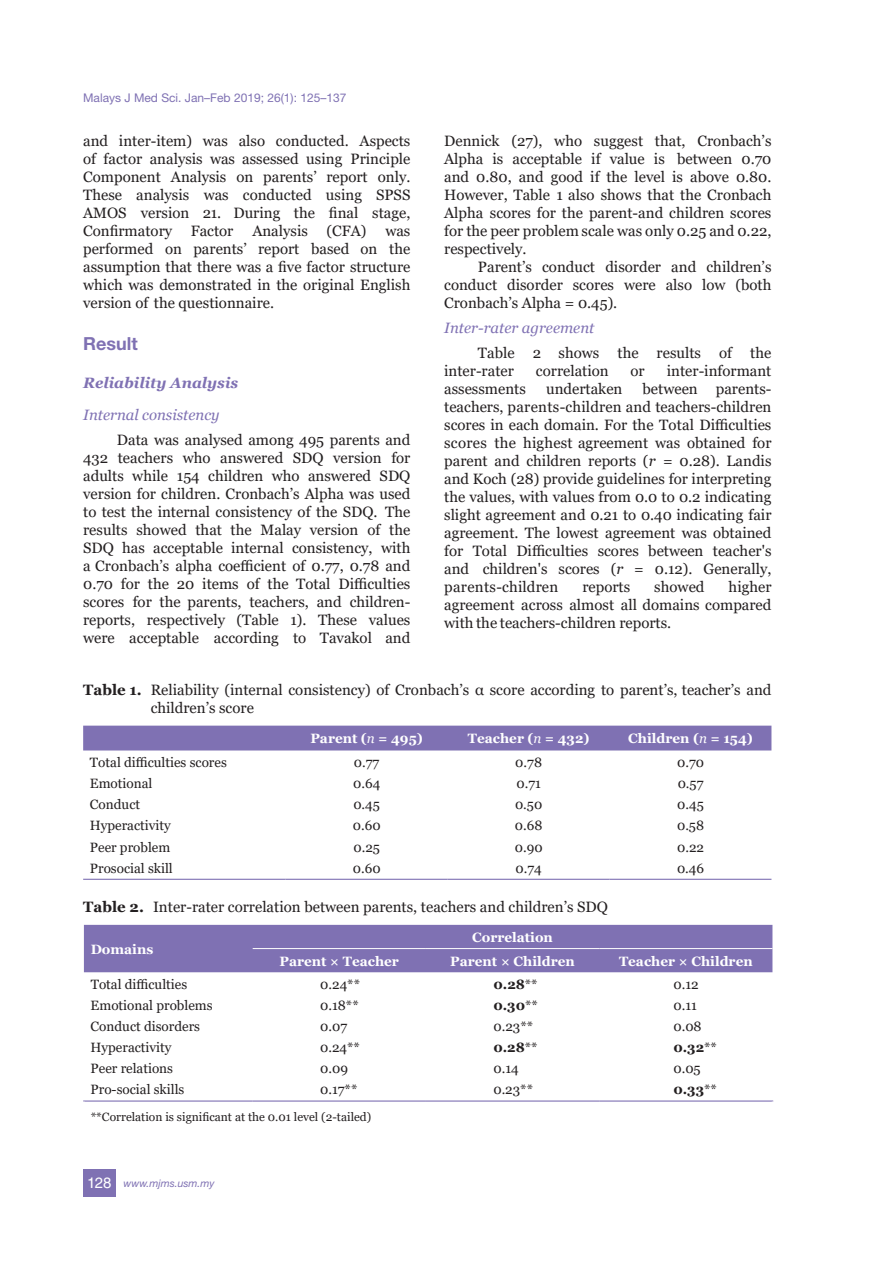
<style>
.page{position:relative;width:893px;height:1263px;background:#fff}
.page>*{position:absolute;margin:0;border:0;box-sizing:border-box;transform-origin:0 0}
.t1{font:700 18px "Helvetica Neue LT Std";color:#7f71b3}
.t2{font:15px/18px "Georgia";color:#231f20;text-align:justify}
.t3{font:italic 15px "Georgia";color:#7f71b3}
.t4{font:italic 700 15px "Georgia";color:#7f71b3}
.t5{font:13.5px "Georgia";color:#231f20}
.t6{font:700 13.5px "Georgia";color:#fff}
.t7{font:700 13.5px "Georgia";color:#231f20}
.t8{font:12px "Georgia";color:#231f20}
.t9{font:12px "Helvetica Neue LT Std";color:#7f71b3}
.t10{font:italic 10.5px "Helvetica Neue LT Std";color:#7f71b3}
.s1{font-weight:700}
.s2{font-weight:400;font-style:italic}
.s3{font-style:italic}
.s4{font-weight:400}
.s5{font-family:"Helvetica LT Std";font-style:normal;font-size:15px;color:#fff}
</style>
<div class="page">
<div style="left:83px;top:1169px;width:33px;height:27px;background:#7f71b3"></div>
<div style="left:83px;top:726px;width:688px;height:24px;background:#7f71b3"></div>
<hr style="left:83px;top:879px;width:203px;height:1px;background:#7f71b3">
<hr style="left:286px;top:879px;width:162px;height:1px;background:#7f71b3">
<hr style="left:448px;top:879px;width:162px;height:1px;background:#7f71b3">
<hr style="left:610px;top:879px;width:161px;height:1px;background:#7f71b3">
<div style="left:84px;top:925px;width:688px;height:47px;background:#7f71b3"></div>
<hr style="left:83px;top:1100px;width:170px;height:1px;background:#7f71b3">
<hr style="left:253px;top:1100px;width:173px;height:1px;background:#7f71b3">
<hr style="left:426px;top:1100px;width:173px;height:1px;background:#7f71b3">
<hr style="left:599px;top:1100px;width:174px;height:1px;background:#7f71b3">
<hr style="left:253px;top:948px;width:173px;height:1px;background:#fff">
<hr style="left:426px;top:948px;width:173px;height:1px;background:#fff">
<hr style="left:599px;top:948px;width:173px;height:1px;background:#fff">
<p class="t9" style="left:83px;top:91px;width:265px">Malays J Med Sci. Jan–Feb 2019; 26(1): 125–137</p>
<p class="t2" style="left:444px;top:132px;width:329px">Dennick (27), who suggest that, Cronbach’s Alpha is acceptable if value is between 0.70 and 0.80, and good if the level is above 0.80.<br>However, Table 1 also shows that the Cronbach Alpha scores for the parent-and children scores for the peer problem scale was only 0.25 and 0.22, respectively.</p>
<p class="t2" style="left:444px;top:258px;width:329px;text-indent:34px">Parent’s conduct disorder and children’s conduct disorder scores were also low (both Cronbach’s Alpha = 0.45).</p>
<p class="t3" style="left:444px;top:318px;width:152px">Inter-rater agreement</p>
<p class="t2" style="left:444px;top:344px;width:329px;text-indent:34px">Table 2 shows the results of the inter-rater</p>
<p class="t2" style="left:83px;top:132px;width:329px">and inter-item) was also conducted. Aspects of factor analysis was assessed using Principle Component Analysis on parents’ report only.<br>These analysis was conducted using SPSS AMOS version 21. During the final stage, Confirmatory Factor</p>
<p class="t2" style="left:252px;top:222px;width:116px">Analysis (CFA)</p>
<p class="t2" style="left:83px;top:222px;width:329px;text-indent:302px">was performed on parents’ report based on the assumption that there was a five factor structure which was demonstrated in the original English version of the questionnaire.</p>
<p class="t1" style="left:83px;top:333px;width:56px">Result</p>
<p class="t4" style="left:83px;top:374px;width:157px">Reliability Analysis</p>
<p class="t3" style="left:83px;top:405px;width:138px">Internal consistency</p>
<p class="t2" style="left:83px;top:431px;width:329px;text-indent:34px">Data was analysed among 495 parents and 432 teachers who answered SDQ version for adults while 154 children who answered SDQ version for children. Cronbach’s Alpha was used to test the internal consistency of the SDQ. The results showed that the Malay version of the SDQ has acceptable internal consistency, with a Cronbach’s alpha coefficient of 0.77, 0.78 and 0.70 for the 20 items of the Total Difficulties scores for the parents, teachers, and children&shy;reports, respectively (Table 1). These values were acceptable according to Tavakol and</p>
<p class="t2" style="left:151px;top:681px;width:622px;text-indent:-68px"><span class="s1">Table 1.</span> Reliability (internal consistency) of Cronbach’s α score according to parent’s, teacher’s and children’s score</p>
<p class="t6" style="left:310px;top:730px;width:114px">Parent (<span class="s2">n</span> = 495)</p>
<p class="t6" style="left:468px;top:730px;width:123px">Teacher (<span class="s2">n</span> = 432)</p>
<p class="t6" style="left:628px;top:730px;width:126px">Children (<span class="s2">n</span> = 154)</p>
<p class="t5" style="left:90px;top:755px;width:138px">Total difficulties scores</p>
<p class="t5" style="left:354px;top:755px;width:27px">0.77</p>
<p class="t5" style="left:515px;top:755px;width:28px">0.78</p>
<p class="t5" style="left:677px;top:755px;width:28px">0.70</p>
<p class="t5" style="left:90px;top:776px;width:64px">Emotional</p>
<p class="t5" style="left:353px;top:776px;width:29px">0.64</p>
<p class="t5" style="left:516px;top:776px;width:26px">0.71</p>
<p class="t5" style="left:678px;top:776px;width:27px">0.57</p>
<p class="t5" style="left:90px;top:797px;width:52px">Conduct</p>
<p class="t5" style="left:353px;top:797px;width:28px">0.45</p>
<p class="t5" style="left:515px;top:797px;width:29px">0.50</p>
<p class="t5" style="left:677px;top:797px;width:28px">0.45</p>
<p class="t5" style="left:90px;top:818px;width:82px">Hyperactivity</p>
<p class="t5" style="left:353px;top:818px;width:29px">0.60</p>
<p class="t5" style="left:515px;top:818px;width:29px">0.68</p>
<p class="t5" style="left:677px;top:818px;width:29px">0.58</p>
<p class="t5" style="left:90px;top:839px;width:82px">Peer problem</p>
<p class="t5" style="left:353px;top:839px;width:28px">0.25</p>
<p class="t5" style="left:515px;top:839px;width:29px">0.90</p>
<p class="t5" style="left:677px;top:839px;width:29px">0.22</p>
<p class="t5" style="left:90px;top:860px;width:84px">Prosocial skill</p>
<p class="t5" style="left:353px;top:860px;width:29px">0.60</p>
<p class="t5" style="left:516px;top:860px;width:28px">0.74</p>
<p class="t5" style="left:677px;top:860px;width:29px">0.46</p>
<p class="t2" style="left:83px;top:898px;width:526px"><span class="s1">Table 2.</span> Inter-rater correlation between parents, teachers and children’s SDQ</p>
<p class="t6" style="left:91px;top:940px;width:64px">Domains</p>
<p class="t2" style="left:536px;top:362px;width:74px">correlation</p>
<p class="t2" style="left:631px;top:362px;width:16px">or</p>
<p class="t2" style="left:667px;top:362px;width:106px">inter-informant</p>
<p class="t2" style="left:444px;top:380px;width:329px;text-indent:198px">between parents&shy;teachers, parents-children and teachers-children scores in each domain. For the Total Difficulties scores the highest agreement was obtained for parent and children reports (<span class="s3">r</span> = 0.28). Landis and Koch (28) provide guidelines for interpreting the values, with values from 0.0 to 0.2 indicating slight agreement and 0.21 to 0.40 indicating fair agreement. The lowest agreement was obtained for Total Difficulties scores between teacher's and children's scores (<span class="s3">r</span> = 0.12). Generally, parents-children</p>
<p class="t2" style="left:444px;top:380px;width:83px">assessments</p>
<p class="t2" style="left:546px;top:380px;width:78px">undertaken</p>
<p class="t2" style="left:444px;top:578px;width:329px;text-indent:284px">higher agreement across almost all domains compared with the teachers-children reports.</p>
<p class="t2" style="left:582px;top:578px;width:49px">reports</p>
<p class="t2" style="left:654px;top:578px;width:52px">showed</p>
<p class="t6" style="left:472px;top:928px;width:82px">Correlation</p>
<p class="t6" style="left:280px;top:952px;width:121px">Parent × Teacher</p>
<p class="t6" style="left:450px;top:952px;width:126px">Parent × Children</p>
<p class="t6" style="left:619px;top:952px;width:135px">Teacher × Children</p>
<p class="t5" style="left:91px;top:976px;width:98px">Total difficulties</p>
<p class="t5" style="left:320px;top:976px;width:41px">0.24**</p>
<p class="t7" style="left:493px;top:976px;width:46px">0.28<span class="s4">**</span></p>
<p class="t5" style="left:673px;top:976px;width:27px">0.12</p>
<p class="t5" style="left:91px;top:997px;width:123px">Emotional problems</p>
<p class="t5" style="left:320px;top:997px;width:40px">0.18**</p>
<p class="t7" style="left:493px;top:997px;width:46px">0.30<span class="s4">**</span></p>
<p class="t5" style="left:673px;top:997px;width:25px">0.11</p>
<p class="t5" style="left:91px;top:1018px;width:111px">Conduct disorders</p>
<p class="t5" style="left:320px;top:1018px;width:28px">0.07</p>
<p class="t5" style="left:493px;top:1018px;width:41px">0.23**</p>
<p class="t5" style="left:673px;top:1018px;width:30px">0.08</p>
<p class="t5" style="left:91px;top:1039px;width:82px">Hyperactivity</p>
<p class="t5" style="left:320px;top:1039px;width:41px">0.24**</p>
<p class="t7" style="left:493px;top:1039px;width:46px">0.28<span class="s4">**</span></p>
<p class="t7" style="left:673px;top:1039px;width:45px">0.32<span class="s4">**</span></p>
<p class="t5" style="left:91px;top:1060px;width:84px">Peer relations</p>
<p class="t5" style="left:320px;top:1060px;width:29px">0.09</p>
<p class="t5" style="left:493px;top:1060px;width:27px">0.14</p>
<p class="t5" style="left:673px;top:1060px;width:29px">0.05</p>
<p class="t5" style="left:91px;top:1081px;width:95px">Pro-social skills</p>
<p class="t5" style="left:320px;top:1081px;width:39px">0.17**</p>
<p class="t5" style="left:493px;top:1081px;width:41px">0.23**</p>
<p class="t7" style="left:673px;top:1081px;width:45px">0.33<span class="s4">**</span></p>
<p class="t8" style="left:91px;top:1109px;width:282px">**Correlation is significant at the 0.01 level (2-tailed)</p>
<p class="t10" style="left:87px;top:1176px;width:129px"><span class="s5">128</span> www.mjms.usm.my</p>
</div>
